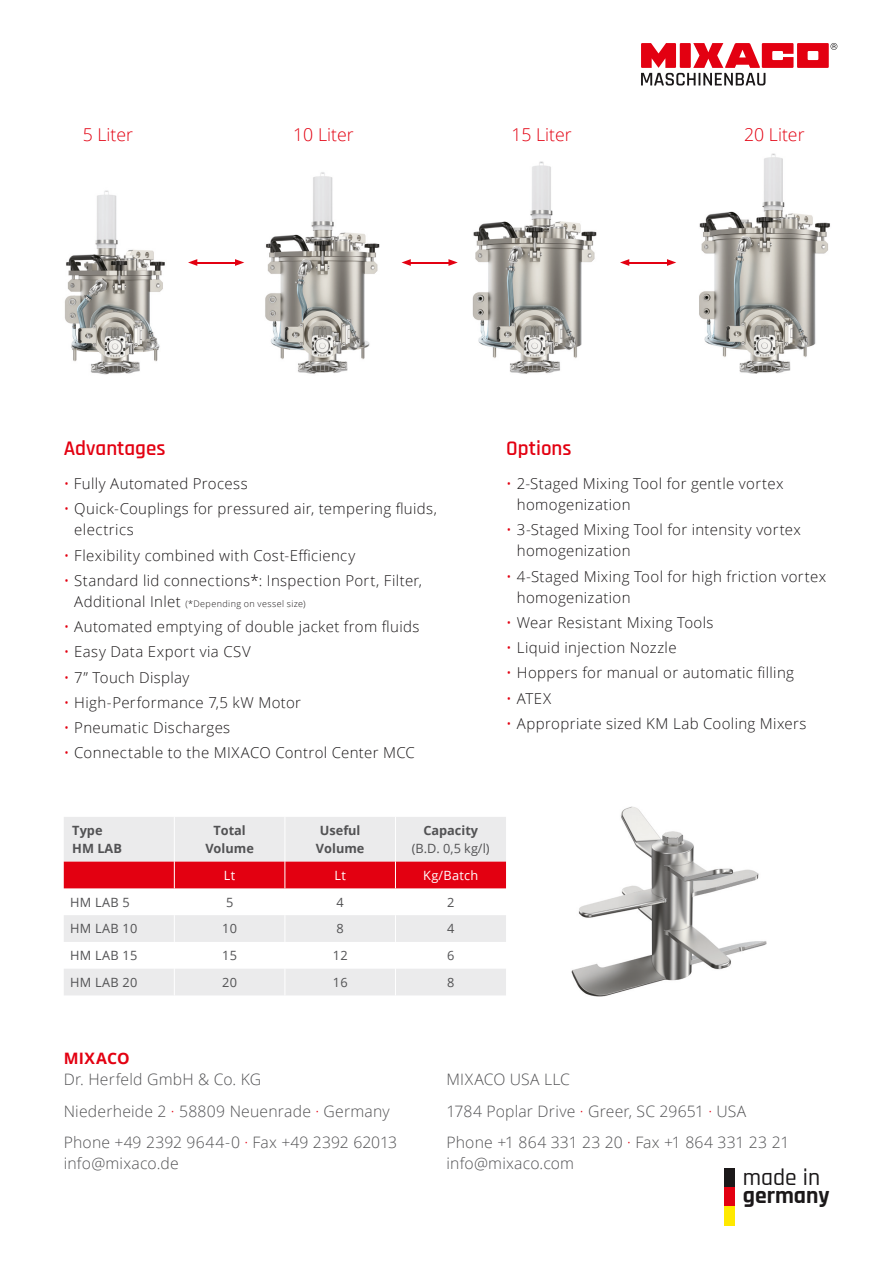
<style>
.page{position:relative;width:893px;height:1263px;background:#fff}
.page>*{position:absolute;margin:0;border:0;box-sizing:border-box;transform-origin:0 0}
.t1{font:700 23.7px "Rajdhani";color:#1b1819}
.t2{font:500 23.7px "Rajdhani";color:#1b1819}
.t3{font:600 21px "Rajdhani";color:#e30011}
.t4{font:300 17.7px "Open Sans";color:#e30011}
.t5{font:300 15.75px/31.5px "Open Sans";letter-spacing:.015em;color:#525254}
.t6{font:700 15.75px "Open Sans";letter-spacing:.015em;color:#e30011}
.t7{font:300 15px/21px "Open Sans";letter-spacing:.025em;color:#1b1819}
.t8{font:12.75px "Open Sans";letter-spacing:.02em;color:#525254}
.t9{font:700 12.75px/18px "Open Sans";color:#525254;text-align:center}
.t10{font:12.75px "Open Sans";letter-spacing:.02em;color:#fff}
.t11{font:300 9px "Open Sans";letter-spacing:.045em;color:#1b1819}
.s1{color:#e30011}
.s2{font-size:15px}
</style>
<div class="page">
<svg style="left:641px;top:43px;width:196px;height:42px"></svg>
<div style="left:724px;top:1168px;width:10px;height:19px;background:#1b1819"></div>
<div style="left:724px;top:1187px;width:10px;height:19px;background:#e30011"></div>
<div style="left:724px;top:1206px;width:10px;height:20px;background:#ffe900"></div>
<img style="left:641px;top:153px;width:189px;height:221px">
<img style="left:472px;top:161px;width:125px;height:213px">
<img style="left:265px;top:172px;width:115px;height:202px">
<img style="left:64px;top:190px;width:145px;height:185px">
<hr style="left:195px;top:262px;width:42px;height:1px;background:#e30011">
<svg style="left:188px;top:259px;width:9px;height:7px"></svg>
<svg style="left:235px;top:259px;width:9px;height:7px"></svg>
<hr style="left:409px;top:262px;width:41px;height:1px;background:#e30011">
<svg style="left:401px;top:259px;width:10px;height:7px"></svg>
<svg style="left:448px;top:259px;width:10px;height:7px"></svg>
<hr style="left:627px;top:262px;width:42px;height:1px;background:#e30011">
<svg style="left:620px;top:259px;width:9px;height:7px"></svg>
<svg style="left:667px;top:259px;width:9px;height:7px"></svg>
<img style="left:571px;top:806px;width:196px;height:191px">
<svg style="left:64px;top:817px;width:442px;height:178px;fill:#ebebec"></svg>
<hr style="left:395px;top:817px;width:1px;height:45px;background:#fff">
<hr style="left:174px;top:817px;width:1px;height:45px;background:#fff">
<hr style="left:285px;top:817px;width:1px;height:45px;background:#fff">
<div style="left:64px;top:862px;width:442px;height:26px;background:#e30011"></div>
<svg style="left:174px;top:915px;width:1px;height:80px"></svg>
<svg style="left:285px;top:915px;width:1px;height:80px"></svg>
<svg style="left:395px;top:915px;width:1px;height:80px"></svg>
<p class="t4" style="left:83px;top:123px;width:52px">5 Liter</p>
<p class="t4" style="left:293px;top:123px;width:62px">10 Liter</p>
<p class="t4" style="left:511px;top:123px;width:62px">15 Liter</p>
<p class="t4" style="left:744px;top:123px;width:62px">20 Liter</p>
<h2 class="t3" style="left:64px;top:436px;width:103px">Advantages</h2>
<p class="t7" style="left:64px;top:473px;width:185px"><span class="s1">•</span> Fully Automated Process</p>
<p class="t7" style="left:74px;top:498px;width:364px;text-indent:-10px"><span class="s1">•</span> Quick-Couplings for pressured air, tempering fluids, electrics</p>
<p class="t7" style="left:64px;top:544px;width:293px"><span class="s1">•</span> Flexibility combined with Cost-Efficiency</p>
<p class="t7" style="left:64px;top:570px;width:360px"><span class="s1">•</span> Standard lid connections*: Inspection Port, Filter,</p>
<p class="t11" style="left:74px;top:597px;width:233px"><span class="s2">Additional Inlet</span> (*Depending on vessel size)</p>
<p class="t7" style="left:64px;top:616px;width:357px"><span class="s1">•</span> Automated emptying of double jacket from fluids</p>
<p class="t7" style="left:64px;top:641px;width:189px"><span class="s1">•</span> Easy Data Export via CSV</p>
<p class="t7" style="left:64px;top:666px;width:127px"><span class="s1">•</span> 7” Touch Display</p>
<p class="t7" style="left:64px;top:692px;width:239px"><span class="s1">•</span> High-Performance 7,5 kW Motor</p>
<p class="t7" style="left:64px;top:717px;width:168px"><span class="s1">•</span> Pneumatic Discharges</p>
<p class="t7" style="left:64px;top:742px;width:353px"><span class="s1">•</span> Connectable to the MIXACO Control Center MCC</p>
<h2 class="t3" style="left:506px;top:436px;width:67px">Options</h2>
<p class="t7" style="left:517px;top:473px;width:268px;text-indent:-10px"><span class="s1">•</span> 2-Staged Mixing Tool for gentle vortex homogenization</p>
<p class="t7" style="left:517px;top:519px;width:286px;text-indent:-10px"><span class="s1">•</span> 3-Staged Mixing Tool for intensity vortex homogenization</p>
<p class="t7" style="left:517px;top:565px;width:311px;text-indent:-10px"><span class="s1">•</span> 4-Staged Mixing Tool for high friction vortex homogenization</p>
<p class="t7" style="left:506px;top:612px;width:209px"><span class="s1">•</span> Wear Resistant Mixing Tools</p>
<p class="t7" style="left:506px;top:637px;width:172px"><span class="s1">•</span> Liquid injection Nozzle</p>
<p class="t7" style="left:506px;top:662px;width:289px"><span class="s1">•</span> Hoppers for manual or automatic filling</p>
<p class="t7" style="left:506px;top:687px;width:46px"><span class="s1">•</span> ATEX</p>
<p class="t7" style="left:506px;top:712px;width:302px"><span class="s1">•</span> Appropriate sized KM Lab Cooling Mixers</p>
<p class="t9" style="left:72px;top:821px;width:51px;text-align:left">Type<br>HM LAB</p>
<p class="t9" style="left:205px;top:821px;width:50px">Total<br>Volume</p>
<p class="t9" style="left:316px;top:821px;width:50px">Useful<br>Volume</p>
<p class="t9" style="left:423px;top:821px;width:56px">Capacity</p>
<p class="t8" style="left:412px;top:840px;width:79px">(B.D. 0,5 kg/l)</p>
<p class="t10" style="left:224px;top:866px;width:13px">Lt</p>
<p class="t10" style="left:334px;top:866px;width:13px">Lt</p>
<p class="t10" style="left:423px;top:866px;width:57px">Kg/Batch</p>
<p class="t8" style="left:70px;top:893px;width:61px">HM LAB 5</p>
<p class="t8" style="left:226px;top:893px;width:9px">5</p>
<p class="t8" style="left:337px;top:893px;width:9px">4</p>
<p class="t8" style="left:447px;top:893px;width:9px">2</p>
<p class="t8" style="left:70px;top:920px;width:69px">HM LAB 10</p>
<p class="t8" style="left:222px;top:920px;width:16px">10</p>
<p class="t8" style="left:337px;top:920px;width:9px">8</p>
<p class="t8" style="left:447px;top:920px;width:9px">4</p>
<p class="t8" style="left:70px;top:947px;width:69px">HM LAB 15</p>
<p class="t8" style="left:222px;top:947px;width:16px">15</p>
<p class="t8" style="left:333px;top:947px;width:16px">12</p>
<p class="t8" style="left:447px;top:947px;width:9px">6</p>
<p class="t8" style="left:70px;top:973px;width:69px">HM LAB 20</p>
<p class="t8" style="left:222px;top:973px;width:16px">20</p>
<p class="t8" style="left:333px;top:973px;width:16px">16</p>
<p class="t8" style="left:447px;top:973px;width:9px">8</p>
<p class="t6" style="left:64px;top:1047px;width:67px">MIXACO</p>
<p class="t5" style="left:64px;top:1063px;width:335px">Dr. Herfeld GmbH &amp; Co. KG<br>Niederheide 2 <span class="s1">·</span> 58809 Neuenrade <span class="s1">·</span> Germany<br>Phone +49 2392 9644-0 <span class="s1">·</span> Fax +49 2392 62013</p>
<p class="t5" style="left:64px;top:1147px;width:117px">info@mixaco.de</p>
<p class="t5" style="left:446px;top:1063px;width:344px">MIXACO USA LLC<br>1784 Poplar Drive <span class="s1">·</span> Greer, SC 29651 <span class="s1">·</span> USA<br>Phone +1 864 331 23 20 <span class="s1">·</span> Fax +1 864 331 23 21</p>
<p class="t5" style="left:446px;top:1147px;width:129px">info@mixaco.com</p>
<h1 class="t2" style="left:743px;top:1163px;width:79px">made in</h1>
<h1 class="t1" style="left:743px;top:1180px;width:88px">germany</h1>
</div>
